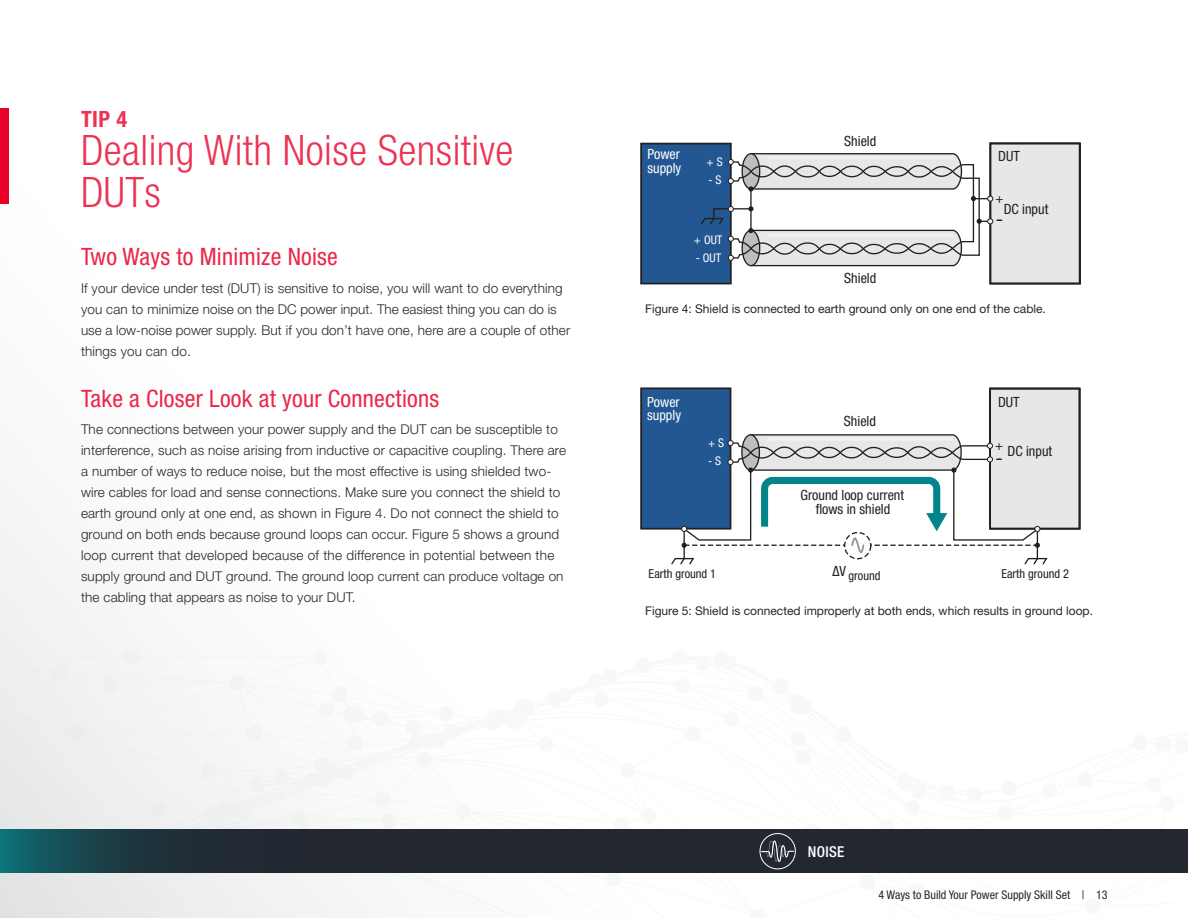
<style>
.page{position:relative;width:1188px;height:918px;background:#fff}
.page>*{position:absolute;margin:0;border:0;box-sizing:border-box;transform-origin:0 0}
.t1{font:300 condensed 42px/42px "Helvetica Neue LT Std";letter-spacing:.01em;color:#ed3354}
.t2{font:condensed 24px "Helvetica Neue LT Std";letter-spacing:.01em;color:#ec2649}
.t3{font:700 condensed 22.5px "Helvetica Neue LT Std";color:#ed3354}
.t4{font:condensed 16.5px "Helvetica Neue LT Std";color:#231f20}
.t5{font:500 condensed 15px "Helvetica Neue LT Std";letter-spacing:.02em;color:#fff}
.t6{font:condensed 14.1px/14.1px "Helvetica Neue LT Std";color:#231f20;text-align:center}
.t7{font:condensed 14.1px/13.8px "Helvetica Neue LT Std";color:#fff}
.t8{font:300 13.5px/21px "Helvetica Neue LT Std";letter-spacing:.01em;color:#262626}
.t9{font:condensed 13.5px "Helvetica Neue LT Std";color:#231f20}
.t10{font:condensed 12.3px "Helvetica Neue LT Std";color:#231f20}
.t11{font:12px "Helvetica Neue LT Std";color:#222730}
.t12{font:condensed 12px "Helvetica Neue LT Std";color:#222730}
.t13{font:condensed 12px "Helvetica Neue LT Std";color:#fff}
</style>
<div class="page">
<svg style="left:0;top:649px;width:308px;height:180px;fill:#efeff0"></svg>
<div style="left:50px;top:676px;width:281px;height:153px;background:#f2f3f3"></div>
<svg style="left:331px;top:721px;width:109px;height:108px"></svg>
<svg style="left:0;top:873px;width:520px;height:45px;fill:#f2f2f2"></svg>
<div style="left:0;top:108px;width:9px;height:96px;background:#e90029"></div>
<div style="left:990px;top:144px;width:90px;height:140px;background:#e6e7e8"></div>
<div style="left:641px;top:144px;width:90px;height:140px;background:#235791"></div>
<div style="left:640px;top:143px;width:92px;height:141px;border:2px solid #231f20"></div>
<div style="left:989px;top:142px;width:92px;height:142px;border:2px solid #231f20"></div>
<svg style="left:701px;top:152px;width:292px;height:115px"></svg>
<hr style="left:768px;top:156px;width:185px;height:4px;background:#f1f1f2">
<hr style="left:768px;top:234px;width:185px;height:3px;background:#f1f1f2">
<div style="left:990px;top:389px;width:90px;height:140px;background:#e6e7e8"></div>
<div style="left:641px;top:389px;width:90px;height:140px;background:#235791"></div>
<div style="left:640px;top:387px;width:91px;height:143px;border:2px solid #231f20"></div>
<div style="left:989px;top:387px;width:91px;height:143px;border:2px solid #231f20"></div>
<svg style="left:670px;top:434px;width:379px;height:131px"></svg>
<svg style="left:0;top:829px;width:1188px;height:44px;background:#202c35"></svg>
<div style="left:760px;top:833px;width:36px;height:36px;border:1px solid #fff;border-radius:50%"></div>
<svg style="left:761px;top:840px;width:33px;height:22px"></svg>
<h3 class="t3" style="left:81px;top:106px;width:48px">TIP 4</h3>
<h1 class="t1" style="left:81px;top:129px;width:434px">Dealing With Noise Sensitive<br>DUTs</h1>
<h2 class="t2" style="left:81px;top:242px;width:258px">Two Ways to Minimize Noise</h2>
<p class="t8" style="left:81px;top:277px;width:491px">If your device under test (DUT) is sensitive to noise, you will want to do everything you can to minimize noise on the DC power input. The easiest thing you can do is use a low-noise power supply. But if you don’t have one, here are a couple of other things you can do.</p>
<h2 class="t2" style="left:81px;top:384px;width:360px">Take a Closer Look at your Connections</h2>
<p class="t8" style="left:81px;top:419px;width:487px">The connections between your power supply and the DUT can be susceptible to interference, such as noise arising from inductive or capacitive coupling. There are a number of ways to reduce noise, but the most effective is using shielded two&shy;wire cables for load and sense connections. Make sure you connect the shield to earth ground only at one end, as shown in Figure 4. Do not connect the shield to ground on both ends because ground loops can occur. Figure 5 shows a ground loop current that developed because of the difference in potential between the supply ground and DUT ground. The ground loop current can produce voltage on the cabling that appears as noise to your DUT.</p>
<p class="t7" style="left:647px;top:147px;width:35px">Power supply</p>
<p class="t13" style="left:707px;top:155px;width:18px">+ S</p>
<p class="t13" style="left:709px;top:172px;width:15px">- S</p>
<p class="t13" style="left:694px;top:232px;width:30px">+ OUT</p>
<p class="t13" style="left:696px;top:251px;width:27px">- OUT</p>
<p class="t6" style="left:844px;top:134px;width:34px">Shield</p>
<p class="t6" style="left:844px;top:270px;width:34px">Shield</p>
<p class="t6" style="left:998px;top:149px;width:23px">DUT</p>
<p class="t9" style="left:995px;top:191px;width:10px">+</p>
<p class="t4" style="left:997px;top:210px;width:7px">-</p>
<p class="t6" style="left:1004px;top:202px;width:46px">DC input</p>
<p class="t11" style="left:645px;top:302px;width:402px">Figure 4: Shield is connected to earth ground only on one end of the cable.</p>
<p class="t7" style="left:647px;top:395px;width:34px">Power</p>
<p class="t6" style="left:998px;top:394px;width:23px">DUT</p>
<p class="t7" style="left:647px;top:408px;width:35px">supply</p>
<p class="t13" style="left:708px;top:454px;width:15px">- S</p>
<p class="t6" style="left:844px;top:413px;width:34px">Shield</p>
<p class="t13" style="left:708px;top:436px;width:18px">+ S</p>
<p class="t9" style="left:995px;top:437px;width:10px">+</p>
<p class="t4" style="left:997px;top:448px;width:7px">-</p>
<p class="t6" style="left:1008px;top:444px;width:46px">DC input</p>
<p class="t6" style="left:801px;top:488px;width:105px">Ground loop current flows in shield</p>
<p class="t10" style="left:832px;top:568px;width:49px"><sup>∆V</sup> ground</p>
<p class="t10" style="left:649px;top:566px;width:69px">Earth ground 1</p>
<p class="t10" style="left:1001px;top:566px;width:69px">Earth ground 2</p>
<p class="t11" style="left:645px;top:603px;width:449px">Figure 5: Shield is connected improperly at both ends, which results in ground loop.</p>
<p class="t5" style="left:808px;top:843px;width:38px">NOISE</p>
<p class="t12" style="left:878px;top:887px;width:231px">4 Ways to Build Your Power Supply Skill Set | 13</p>
</div>
